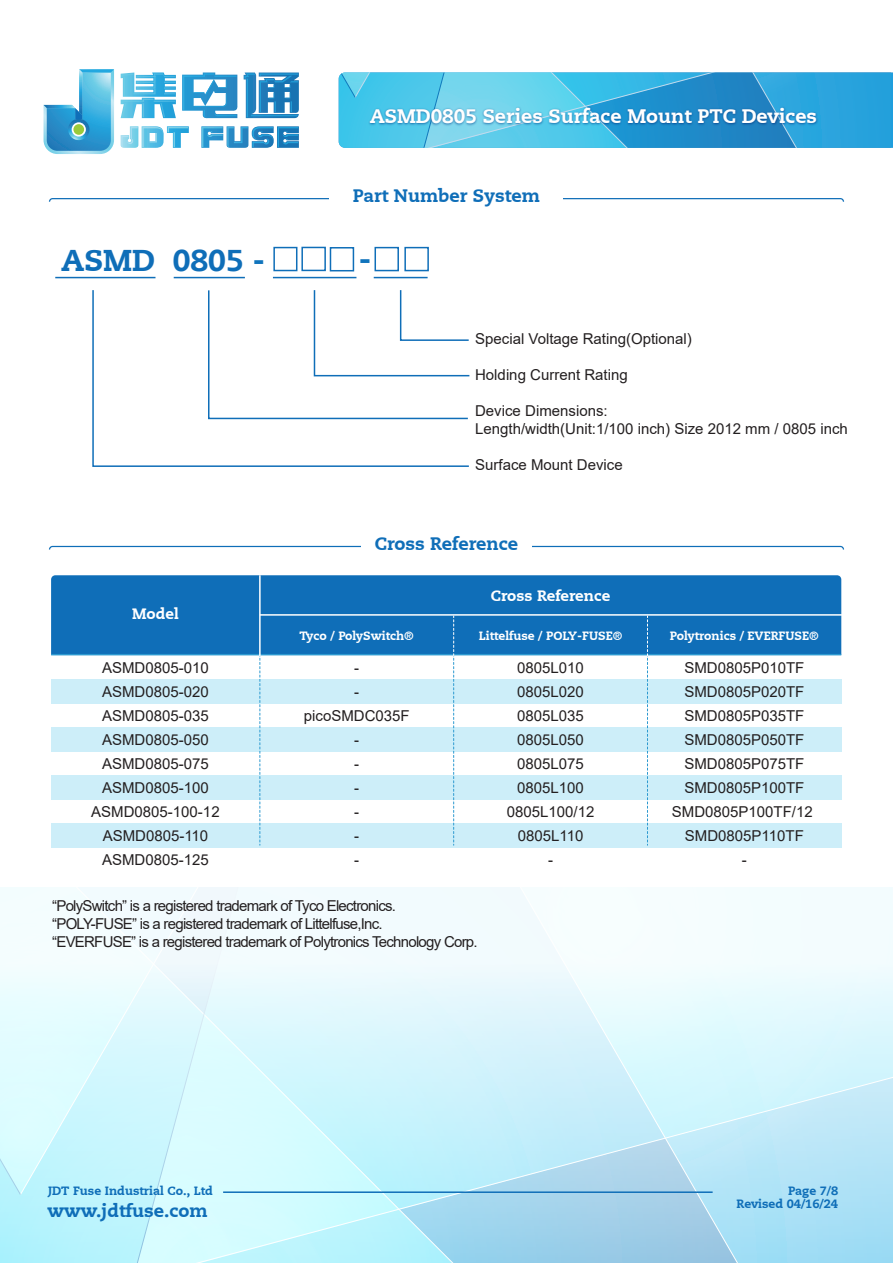
<style>
.page{position:relative;width:893px;height:1263px;background:#fff}
.page>*{position:absolute;margin:0;border:0;box-sizing:border-box;transform-origin:0 0}
.t1{font:800 30px "Caecilia LT";color:#0f6eb8}
.t2{font:800 30px "Caecilia LT";color:#1074bc}
.t3{font:800 19.5px "Caecilia LT";color:#fff}
.t4{font:800 18px "Caecilia LT";color:#0f6eb8}
.t5{font:15px/24px "Arial";color:#231f20;text-align:center}
.t6{font:15px/18px "Arial";letter-spacing:-.05em;color:#231f20}
.t7{font:800 15px "Caecilia LT";color:#fff}
.t8{font:800 12px "Caecilia LT";color:#fff}
.t9{font:800 12px "Caecilia LT";color:#0f6eb8}
.s1{color:#1074bc}
</style>
<div class="page">
<svg style="left:0;top:887px;width:19px;height:259px"></svg>
<svg style="left:715px;top:887px;width:176px;height:376px"></svg>
<svg style="left:19px;top:887px;width:56px;height:309px"></svg>
<svg style="left:75px;top:887px;width:640px;height:376px"></svg>
<svg style="left:131px;top:887px;width:108px;height:376px"></svg>
<svg style="left:0;top:1146px;width:22px;height:50px"></svg>
<svg style="left:339px;top:72px;width:554px;height:76px;background:#3eb2df"></svg>
<img style="left:367px;top:104px;width:454px;height:28px">
<svg style="left:49px;top:198px;width:795px;height:4px"></svg>
<div style="left:330px;top:191px;width:233px;height:17px;background:#fff"></div>
<svg style="left:49px;top:546px;width:795px;height:3px"></svg>
<div style="left:361px;top:539px;width:170px;height:17px;background:#fff"></div>
<div style="left:301px;top:247px;width:25px;height:24px;border:2px solid #0f6eb8"></div>
<div style="left:273px;top:247px;width:24px;height:24px;border:2px solid #0f6eb8"></div>
<div style="left:330px;top:247px;width:24px;height:24px;border:2px solid #0f6eb8"></div>
<svg style="left:92px;top:290px;width:377px;height:177px"></svg>
<hr style="left:55px;top:277px;width:100px;height:1px;background:#0f6eb8">
<hr style="left:174px;top:277px;width:71px;height:1px;background:#0f6eb8">
<hr style="left:273px;top:277px;width:83px;height:1px;background:#0f6eb8">
<hr style="left:374px;top:277px;width:54px;height:1px;background:#0f6eb8">
<div style="left:51px;top:679px;width:790px;height:24px;background:#cdeef9"></div>
<div style="left:51px;top:727px;width:790px;height:24px;background:#cdeef9"></div>
<div style="left:51px;top:775px;width:790px;height:24px;background:#cdeef9"></div>
<div style="left:51px;top:823px;width:790px;height:24px;background:#cdeef9"></div>
<div style="left:51px;top:575px;width:790px;height:79px;background:#0f6eb8"></div>
<svg style="left:260px;top:656px;width:1px;height:189px"></svg>
<hr style="left:51px;top:654px;width:790px;height:1px;background:#2c99d0">
<hr style="left:260px;top:614px;width:582px;height:2px;background:#fff">
<hr style="left:259px;top:575px;width:2px;height:81px;background:#fff">
<svg style="left:453px;top:616px;width:1px;height:229px"></svg>
<svg style="left:647px;top:616px;width:1px;height:229px"></svg>
<div style="left:374px;top:247px;width:25px;height:24px;border:2px solid #0f6eb8"></div>
<div style="left:404px;top:247px;width:25px;height:24px;border:2px solid #0f6eb8"></div>
<svg style="left:207px;top:290px;width:263px;height:130px"></svg>
<hr style="left:223px;top:1191px;width:490px;height:2px;background:#0f6eb8">
<svg style="left:121px;top:126px;width:178px;height:22px"></svg>
<svg style="left:121px;top:72px;width:178px;height:46px"></svg>
<svg style="left:44px;top:69px;width:70px;height:85px"></svg>
<svg style="left:72px;top:122px;width:14px;height:15px"></svg>
<div style="left:73px;top:124px;width:11px;height:11px;background:#9aca3b;border-radius:50%"></div>
<h2 class="t3" style="left:370px;top:104px;width:449px">ASMD0805 Series Surface Mount PTC Devices</h2>
<h1 class="t1" style="left:61px;top:242px;width:206px">ASMD 0805 <span class="s1">-</span></h1>
<p class="t7" style="left:132px;top:605px;width:48px">Model</p>
<p class="t4" style="left:353px;top:184px;width:189px">Part Number System</p>
<h1 class="t2" style="left:358px;top:241px;width:15px">-</h1>
<p class="t5" style="left:475px;top:327px;width:218px">Special Voltage Rating(Optional)</p>
<p class="t5" style="left:475px;top:363px;width:154px">Holding Current Rating</p>
<p class="t5" style="left:475px;top:402px;width:374px;line-height:18px;text-align:left">Device Dimensions:<br>Length/width(Unit:1/100 inch) Size 2012 mm / 0805 inch</p>
<p class="t5" style="left:475px;top:453px;width:149px">Surface Mount Device</p>
<p class="t4" style="left:375px;top:532px;width:145px">Cross Reference</p>
<p class="t7" style="left:491px;top:586px;width:121px">Cross Reference</p>
<p class="t8" style="left:300px;top:629px;width:116px">Tyco / PolySwitch®</p>
<p class="t8" style="left:479px;top:629px;width:145px">Littelfuse / POLY-FUSE®</p>
<p class="t8" style="left:670px;top:629px;width:150px">Polytronics / EVERFUSE®</p>
<p class="t5" style="left:91px;top:655px;width:130px">ASMD0805-010<br>ASMD0805-020<br>ASMD0805-035<br>ASMD0805-050<br>ASMD0805-075<br>ASMD0805-100<br>ASMD0805-100-12<br>ASMD0805-110<br>ASMD0805-125</p>
<p class="t5" style="left:304px;top:655px;width:107px">-<br>- picoSMDC035F -<br>-<br>-<br>-<br>-<br>-</p>
<p class="t5" style="left:507px;top:655px;width:89px">0805L010<br>0805L020<br>0805L035<br>0805L050<br>0805L075<br>0805L100<br>0805L100/12<br>0805L110<br>-</p>
<p class="t5" style="left:672px;top:655px;width:142px">SMD0805P010TF<br>SMD0805P020TF<br>SMD0805P035TF<br>SMD0805P050TF<br>SMD0805P075TF<br>SMD0805P100TF<br>SMD0805P100TF/12<br>SMD0805P110TF<br>-</p>
<p class="t6" style="left:52px;top:896px;width:427px">“PolySwitch” is a registered trademark of Tyco Electronics. “POLY-FUSE” is a registered trademark of Littelfuse,Inc.<br>“EVERFUSE” is a registered trademark of Polytronics Technology Corp.</p>
<p class="t9" style="left:48px;top:1183px;width:166px">JDT Fuse Industrial Co., Ltd</p>
<p class="t4" style="left:48px;top:1199px;width:162px">www.jdtfuse.com</p>
<p class="t9" style="left:788px;top:1183px;width:52px">Page 7/8</p>
<p class="t9" style="left:737px;top:1196px;width:103px">Revised 04/16/24</p>
</div>
